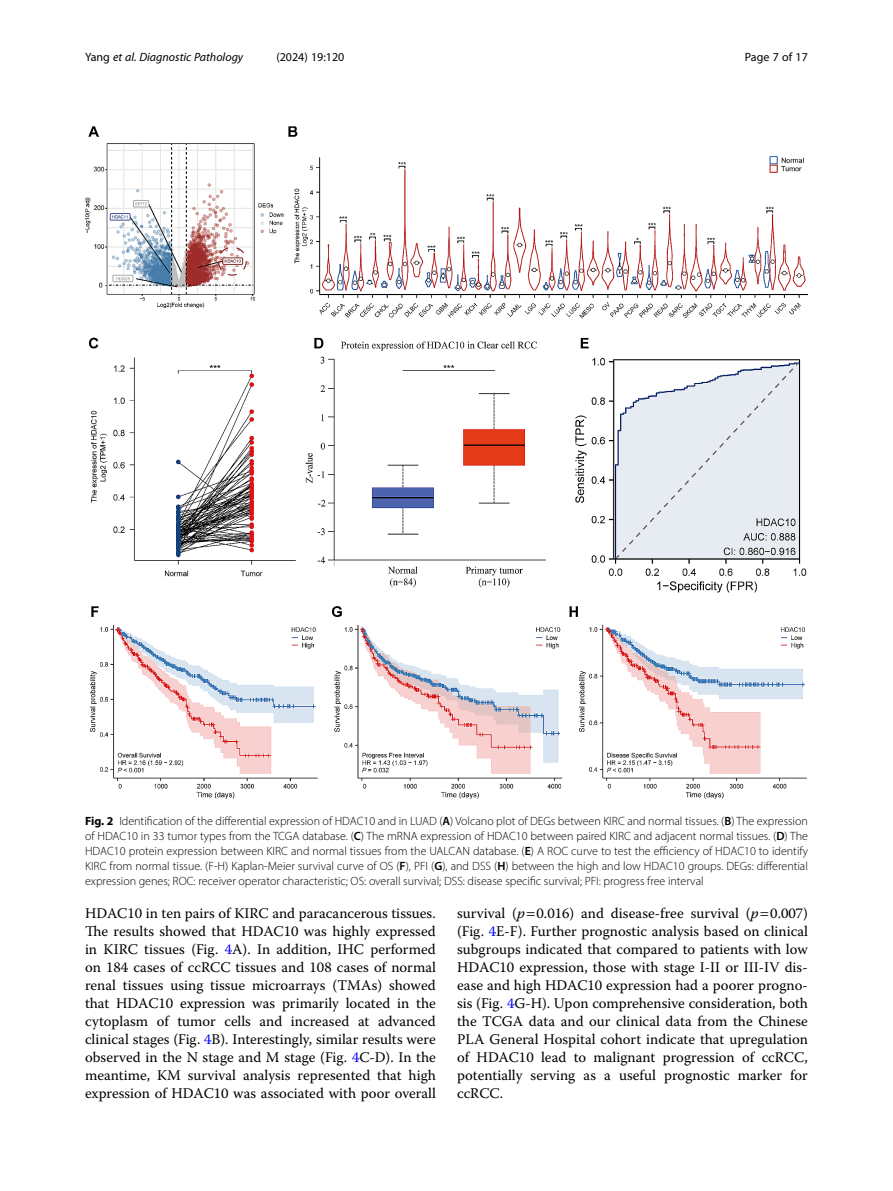
<style>
.page{position:relative;width:893px;height:1191px;background:#fff}
.page>*{position:absolute;margin:0;border:0;box-sizing:border-box;transform-origin:0 0}
.Body_Text{font:14.7px/18px "Warnock Pro";color:#000;text-align:justify}
.Figure_Caption{font:300 12px/15px "Myriad Pro";color:#000;text-align:justify}
.t1{font:italic 12px "Myriad Pro";color:#000}
.t2{font:12px "Myriad Pro";color:#000}
.s1{font-style:normal}
.s2{font-weight:700}
.s3{font-weight:600}
.s4{color:#00f}
.s5{font-style:italic}
</style>
<div class="page">
<img style="left:85px;top:126px;width:723px;height:672px">
<p class="t1" style="left:85px;top:50px;width:160px"><span class="s1">Yang</span> et al. Diagnostic Pathology</p>
<p class="t2" style="left:276px;top:50px;width:70px">(2024) 19:120</p>
<p class="t2" style="left:745px;top:50px;width:65px">Page 7 of 17</p>
<p class="Figure_Caption" style="left:85px;top:814px;width:724px"><span class="s2">Fig. 2</span> Identification of the differential expression of HDAC10 and in LUAD (<span class="s3">A</span>) Volcano plot of DEGs between KIRC and normal tissues. (<span class="s3">B</span>) The expression of HDAC10 in 33 tumor types from the TCGA database. (<span class="s3">C</span>) The mRNA expression of HDAC10 between paired KIRC and adjacent normal tissues. (<span class="s3">D</span>) The HDAC10 protein expression between KIRC and normal tissues from the UALCAN database. (<span class="s3">E</span>) A ROC curve to test the efficiency of HDAC10 to identify KIRC from normal tissue. (F-H) Kaplan-Meier survival curve of OS (<span class="s3">F</span>), PFI (<span class="s3">G</span>), and DSS (<span class="s3">H</span>) between the high and low HDAC10 groups. DEGs: differential expression genes; ROC: receiver operator characteristic; OS: overall survival; DSS: disease specific survival; PFI: progress free interval</p>
<p class="Body_Text" style="left:85px;top:904px;width:352px">HDAC10 in ten pairs of KIRC and paracancerous tissues.<br>The results showed that HDAC10 was highly expressed in KIRC tissues (Fig. <span class="s4">4</span>A). In addition, IHC performed on 184 cases of ccRCC tissues and 108 cases of normal renal tissues using tissue microarrays (TMAs) showed that HDAC10 expression was primarily located in the cytoplasm of tumor cells and increased at advanced clinical stages (Fig. <span class="s4">4</span>B). Interestingly, similar results were observed in the N stage and M stage (Fig. <span class="s4">4</span>C-D). In the meantime, KM survival analysis represented that high expression of HDAC10 was associated with poor overall</p>
<p class="Body_Text" style="left:457px;top:904px;width:352px">survival (<span class="s5">p</span> 0.016) and disease-free survival (<span class="s5">p</span> 0.007) (Fig. <span class="s4">4</span>E-F). Further prognostic analysis based on clinical subgroups indicated that compared to patients with low HDAC10 expression, those with stage I-II or III-IV dis&shy;ease and high HDAC10 expression had a poorer progno&shy;sis (Fig. <span class="s4">4</span>G-H). Upon comprehensive consideration, both the TCGA data and our clinical data from the Chinese PLA General Hospital cohort indicate that upregulation of HDAC10 lead to malignant progression of ccRCC, potentially serving as a useful prognostic marker for ccRCC.</p>
</div>
